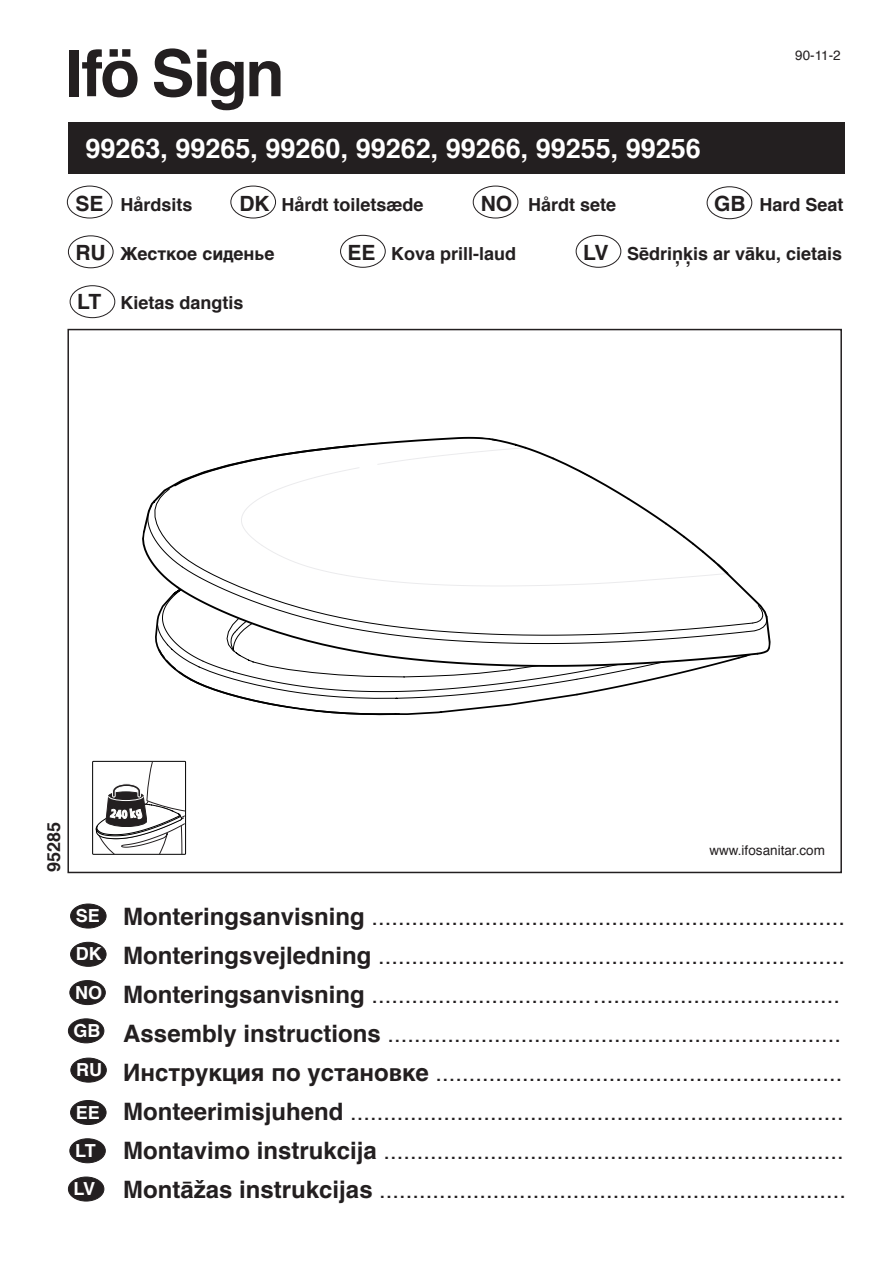
<style>
.page{position:relative;width:893px;height:1263px;background:#fff}
.page>*{position:absolute;margin:0;border:0;box-sizing:border-box;transform-origin:0 0}
.Rubrik{font:700 64.5px "Helvetica";letter-spacing:-.04em;color:#231f20}
.Underrubrik_2{font:700 27px "Helvetica";color:#fff}
.t1{font:24px "Helvetica";color:#231f20}
.t2{font:24px "Helvetica CE";color:#231f20}
.t3{font:700 21px "Helvetica";color:#231f20}
.t4{font:700 18px "Helvetica";color:#231f20}
.t5{font:700 18px "Helvetica";color:#fff}
.t6{font:700 18px "Swiss Cyr";color:#231f20}
.Bildtext{font:13.5px "Helvetica";color:#231f20}
.s1{font-weight:700}
.s2{font-family:"Swiss Cyr";font-weight:700}
.s3{font-family:"Helvetica";font-weight:700}
.s4{font-family:"Balt Helvetica CE";font-weight:700}
</style>
<div class="page">
<div style="left:68px;top:122px;width:776px;height:51px;background:#231f20"></div>
<div style="left:67px;top:186px;width:45px;height:32px;border:1px solid #231f20;border-radius:50%"></div>
<div style="left:230px;top:186px;width:46px;height:32px;border:1px solid #231f20;border-radius:50%"></div>
<div style="left:473px;top:186px;width:45px;height:32px;border:1px solid #231f20;border-radius:50%"></div>
<div style="left:707px;top:186px;width:45px;height:33px;border:1px solid #231f20;border-radius:50%"></div>
<div style="left:68px;top:235px;width:45px;height:33px;border:1px solid #231f20;border-radius:50%"></div>
<div style="left:340px;top:235px;width:46px;height:33px;border:1px solid #231f20;border-radius:50%"></div>
<div style="left:576px;top:235px;width:45px;height:33px;border:1px solid #231f20;border-radius:50%"></div>
<div style="left:70px;top:285px;width:45px;height:33px;border:1px solid #231f20;border-radius:50%"></div>
<svg style="left:147px;top:437px;width:622px;height:279px"></svg>
<div style="left:71px;top:1058px;width:35px;height:24px;background:#231f20;border-radius:50%"></div>
<div style="left:70px;top:1058px;width:37px;height:24px;border:1px solid #231f20;border-radius:50%"></div>
<div style="left:71px;top:1100px;width:35px;height:24px;background:#231f20;border-radius:50%"></div>
<div style="left:70px;top:1100px;width:36px;height:25px;border:1px solid #231f20;border-radius:50%"></div>
<div style="left:70px;top:1139px;width:35px;height:24px;background:#231f20;border-radius:50%"></div>
<div style="left:69px;top:1138px;width:37px;height:25px;border:1px solid #231f20;border-radius:50%"></div>
<div style="left:68px;top:1177px;width:36px;height:24px;background:#231f20;border-radius:50%"></div>
<div style="left:68px;top:1177px;width:36px;height:24px;border:1px solid #231f20;border-radius:50%"></div>
<div style="left:71px;top:942px;width:35px;height:24px;background:#231f20;border-radius:50%"></div>
<div style="left:70px;top:942px;width:36px;height:25px;border:1px solid #231f20;border-radius:50%"></div>
<div style="left:70px;top:980px;width:35px;height:24px;background:#231f20;border-radius:50%"></div>
<div style="left:69px;top:980px;width:37px;height:25px;border:1px solid #231f20;border-radius:50%"></div>
<div style="left:68px;top:1019px;width:36px;height:24px;background:#231f20;border-radius:50%"></div>
<div style="left:68px;top:1018px;width:36px;height:25px;border:1px solid #231f20;border-radius:50%"></div>
<div style="left:71px;top:904px;width:35px;height:24px;background:#231f20;border-radius:50%"></div>
<div style="left:70px;top:904px;width:36px;height:24px;border:1px solid #231f20;border-radius:50%"></div>
<div style="left:92px;top:761px;width:94px;height:94px;border:1px solid #000"></div>
<svg style="left:96px;top:761px;width:90px;height:94px"></svg>
<p class="Rubrik" style="left:65px;top:21px;width:221px">Ifö Sign</p>
<p class="Bildtext" style="left:795px;top:45px;width:47px">90-11-2</p>
<p class="Underrubrik_2" style="left:85px;top:127px;width:617px">99263, 99265, 99260, 99262, 99266, 99255, 99256</p>
<p class="t3" style="left:75px;top:186px;width:30px">SE</p>
<p class="t4" style="left:120px;top:190px;width:74px">Hårdsits</p>
<p class="t3" style="left:239px;top:186px;width:32px">DK</p>
<p class="t4" style="left:281px;top:190px;width:144px">Hårdt toiletsæde</p>
<p class="t3" style="left:481px;top:186px;width:33px">NO</p>
<p class="t4" style="left:528px;top:190px;width:90px">Hårdt sete</p>
<p class="t4" style="left:759px;top:190px;width:86px">Hard Seat</p>
<p class="t6" style="left:120px;top:243px;width:156px">Жесткое сиденье</p>
<p class="t4" style="left:391px;top:239px;width:127px">Kova prill-laud</p>
<p class="t4" style="left:627px;top:239px;width:217px">Sēdriņķis ar vāku, cietais</p>
<p class="t4" style="left:120px;top:289px;width:125px">Kietas dangtis</p>
<p class="t3" style="left:714px;top:186px;width:33px">GB</p>
<p class="t3" style="left:75px;top:235px;width:32px">RU</p>
<p class="t3" style="left:348px;top:235px;width:30px">EE</p>
<p class="t3" style="left:583px;top:235px;width:27px">LV</p>
<p class="t3" style="left:77px;top:285px;width:26px">LT</p>
<p class="t4" style="left:39px;top:872px;width:52px;rotate:-90deg">95285</p>
<p class="t5" style="left:76px;top:901px;width:26px">SE</p>
<p class="t5" style="left:76px;top:939px;width:27px">DK</p>
<p class="t5" style="left:75px;top:978px;width:28px">NO</p>
<p class="t5" style="left:74px;top:1016px;width:28px">GB</p>
<p class="t5" style="left:76px;top:1055px;width:27px">RU</p>
<p class="t5" style="left:76px;top:1098px;width:26px">EE</p>
<p class="t5" style="left:75px;top:1136px;width:22px">LT</p>
<p class="t5" style="left:74px;top:1174px;width:23px">LV</p>
<p class="Bildtext" style="left:709px;top:839px;width:117px">www.ifosanitar.com</p>
<p class="t1" style="left:123px;top:898px;width:723px"><span class="s1">Monteringsanvisning</span> .......................................................................</p>
<p class="t1" style="left:123px;top:937px;width:723px"><span class="s1">Monteringsvejledning</span> ......................................................................</p>
<p class="t1" style="left:123px;top:976px;width:718px"><span class="s1">Monteringsanvisning</span> ......................................................................</p>
<p class="t1" style="left:123px;top:1015px;width:719px"><span class="s1">Assembly instructions</span> ....................................................................</p>
<p class="t1" style="left:123px;top:1054px;width:721px"><span class="s2">Инструкция по установке</span> .............................................................</p>
<p class="t1" style="left:123px;top:1093px;width:722px"><span class="s1">Monteerimisjuhend</span> ..........................................................................</p>
<p class="t2" style="left:123px;top:1135px;width:722px"><span class="s3">Montavimo instrukcija</span> .....................................................................</p>
<p class="t2" style="left:123px;top:1174px;width:724px"><span class="s4">MontÇÏas instrukcijas</span> ......................................................................</p>
</div>
